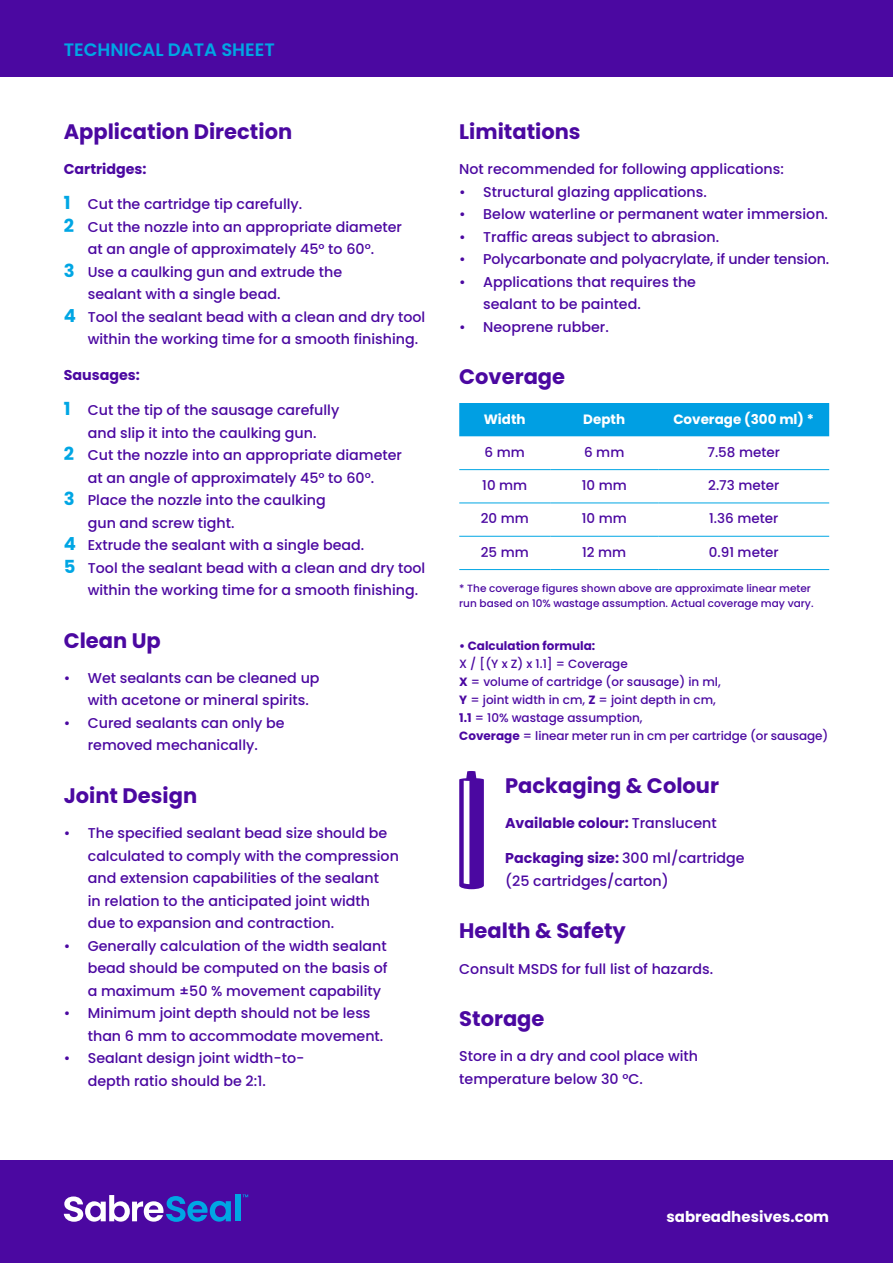
<style>
.page{position:relative;width:893px;height:1263px;background:#fff}
.page>*{position:absolute;margin:0;border:0;box-sizing:border-box;transform-origin:0 0}
.t1{font:700 21px "Poppins";color:#4b08a1}
.t2{font:600 18px "Poppins";color:#00a6e4}
.t3{font:700 15px "Poppins";color:#fff}
.t4{font:500 14.25px/22.5px "Poppins";color:#4b08a1}
.t5{font:700 14.25px "Poppins";color:#4b08a1}
.t6{font:500 13.5px "Poppins";color:#4b08a1}
.t7{font:700 13.5px "Poppins";color:#fff}
.t8{font:500 12px/18px "Poppins";color:#4b08a1}
.t9{font:700 12px "Poppins";color:#4b08a1}
.t10{font:500 10.5px/15px "Poppins";color:#4b08a1}
.s1{font-weight:700;font-size:18px;color:#00a6e4}
.s2{font-weight:700}
.s3{font-weight:500}
</style>
<div class="page">
<div style="left:0;top:1160px;width:893px;height:103px;background:#4b08a1"></div>
<div style="left:0;top:0;width:893px;height:77px;background:#4b08a1"></div>
<div style="left:235px;top:1194px;width:5px;height:27px;background:#00a6e4"></div>
<svg style="left:64px;top:1195px;width:167px;height:27px"></svg>
<svg style="left:243px;top:1194px;width:5px;height:3px"></svg>
<div style="left:459px;top:403px;width:370px;height:33px;background:#009fe3"></div>
<hr style="left:459px;top:469px;width:91px;height:1px;background:#00a6e4">
<hr style="left:550px;top:469px;width:108px;height:1px;background:#00a6e4">
<hr style="left:658px;top:469px;width:171px;height:1px;background:#00a6e4">
<hr style="left:459px;top:502px;width:91px;height:1px;background:#00a6e4">
<hr style="left:550px;top:502px;width:108px;height:1px;background:#00a6e4">
<hr style="left:658px;top:502px;width:171px;height:1px;background:#00a6e4">
<hr style="left:459px;top:536px;width:91px;height:1px;background:#00a6e4">
<hr style="left:550px;top:536px;width:108px;height:1px;background:#00a6e4">
<hr style="left:658px;top:536px;width:171px;height:1px;background:#00a6e4">
<hr style="left:459px;top:569px;width:91px;height:1px;background:#00a6e4">
<hr style="left:550px;top:569px;width:108px;height:1px;background:#00a6e4">
<hr style="left:658px;top:569px;width:171px;height:1px;background:#00a6e4">
<svg style="left:459px;top:771px;width:25px;height:118px"></svg>
<p class="t2" style="left:64px;top:39px;width:212px">TECHNICAL DATA SHEET</p>
<h1 class="t1" style="left:64px;top:119px;width:230px">Application Direction</h1>
<p class="t5" style="left:64px;top:161px;width:84px">Cartridges:</p>
<p class="t4" style="left:64px;top:193px;width:240px"><span class="s1">1</span> Cut the cartridge tip carefully.</p>
<p class="t4" style="left:64px;top:216px;width:340px"><span class="s1">2</span> Cut the nozzle into an appropriate diameter</p>
<p class="t4" style="left:88px;top:238px;width:288px">at an angle of approximately 45° to 60°.</p>
<p class="t4" style="left:64px;top:261px;width:280px"><span class="s1">3</span> Use a caulking gun and extrude the</p>
<p class="t4" style="left:88px;top:283px;width:194px">sealant with a single bead.</p>
<p class="t4" style="left:64px;top:306px;width:363px"><span class="s1">4</span> Tool the sealant bead with a clean and dry tool</p>
<p class="t4" style="left:88px;top:328px;width:332px">within the working time for a smooth finishing.</p>
<p class="t5" style="left:64px;top:366px;width:78px">Sausages:</p>
<p class="t4" style="left:64px;top:399px;width:277px"><span class="s1">1</span> Cut the tip of the sausage carefully</p>
<p class="t4" style="left:88px;top:421px;width:230px">and slip it into the caulking gun.</p>
<p class="t4" style="left:64px;top:444px;width:340px"><span class="s1">2</span> Cut the nozzle into an appropriate diameter</p>
<p class="t4" style="left:88px;top:466px;width:288px">at an angle of approximately 45° to 60°.</p>
<p class="t4" style="left:64px;top:489px;width:263px"><span class="s1">3</span> Place the nozzle into the caulking</p>
<p class="t4" style="left:88px;top:511px;width:148px">gun and screw tight.</p>
<p class="t4" style="left:64px;top:534px;width:302px"><span class="s1">4</span> Extrude the sealant with a single bead.</p>
<p class="t4" style="left:64px;top:556px;width:363px"><span class="s1">5</span> Tool the sealant bead with a clean and dry tool</p>
<p class="t4" style="left:88px;top:579px;width:332px">within the working time for a smooth finishing.</p>
<h1 class="t1" style="left:64px;top:628px;width:99px">Clean Up</h1>
<p class="t4" style="left:88px;top:667px;width:233px;text-indent:-24px">• Wet sealants can be cleaned up with acetone or mineral spirits.</p>
<p class="t4" style="left:64px;top:712px;width:222px;text-align:center">• Cured sealants can only be removed mechanically.</p>
<h1 class="t1" style="left:64px;top:783px;width:135px">Joint Design</h1>
<p class="t4" style="left:88px;top:822px;width:313px;text-indent:-24px">• The specified sealant bead size should be calculated to comply with the compression and extension capabilities of the sealant<br>in relation to the anticipated joint width due to expansion and contraction.</p>
<p class="t4" style="left:88px;top:934px;width:301px;text-align:justify;text-indent:-24px">• Generally calculation of the width sealant bead should be computed on the basis of a maximum ±50 % movement capability</p>
<p class="t4" style="left:88px;top:1002px;width:297px;text-indent:-24px">• Minimum joint depth should not be less than 6 mm to accommodate movement.</p>
<p class="t4" style="left:88px;top:1047px;width:218px;text-indent:-24px">• Sealant design joint width-to&shy;depth ratio should be 2:1.</p>
<h1 class="t1" style="left:459px;top:119px;width:123px">Limitations</h1>
<p class="t4" style="left:459px;top:158px;width:326px">Not recommended for following applications:</p>
<p class="t4" style="left:459px;top:181px;width:249px">• Structural glazing applications.</p>
<p class="t4" style="left:459px;top:203px;width:370px">• Below waterline or permanent water immersion.</p>
<p class="t4" style="left:459px;top:226px;width:261px">• Traffic areas subject to abrasion.</p>
<p class="t4" style="left:459px;top:248px;width:371px">• Polycarbonate and polyacrylate, if under tension.</p>
<p class="t4" style="left:483px;top:271px;width:214px;text-indent:-24px">• Applications that requires the sealant to be painted.</p>
<p class="t4" style="left:459px;top:316px;width:151px">• Neoprene rubber.</p>
<h1 class="t1" style="left:459px;top:365px;width:107px">Coverage</h1>
<p class="t7" style="left:484px;top:411px;width:43px">Width</p>
<p class="t7" style="left:583px;top:411px;width:43px">Depth</p>
<p class="t7" style="left:673px;top:411px;width:142px">Coverage (300 ml) *</p>
<p class="t6" style="left:485px;top:444px;width:42px">6 mm</p>
<p class="t6" style="left:584px;top:444px;width:42px">6 mm</p>
<p class="t6" style="left:707px;top:444px;width:74px">7.58 meter</p>
<p class="t6" style="left:482px;top:478px;width:46px">10 mm</p>
<p class="t6" style="left:582px;top:478px;width:46px">10 mm</p>
<p class="t6" style="left:708px;top:478px;width:73px">2.73 meter</p>
<p class="t6" style="left:481px;top:511px;width:50px">20 mm</p>
<p class="t6" style="left:582px;top:511px;width:46px">10 mm</p>
<p class="t6" style="left:709px;top:511px;width:71px">1.36 meter</p>
<p class="t6" style="left:481px;top:544px;width:49px">25 mm</p>
<p class="t6" style="left:582px;top:544px;width:46px">12 mm</p>
<p class="t6" style="left:709px;top:544px;width:71px">0.91 meter</p>
<p class="t10" style="left:459px;top:581px;width:356px">* The coverage figures shown above are approximate linear meter run based on 10% wastage assumption. Actual coverage may vary.</p>
<p class="t9" style="left:459px;top:639px;width:138px">• Calculation formula:</p>
<p class="t8" style="left:459px;top:655px;width:371px">X / [(Y x Z) x 1.1] = Coverage<br><span class="s2">X</span> = volume of cartridge (or sausage) in ml,<br><span class="s2">Y</span> = joint width in cm, <span class="s2">Z</span> = joint depth in cm,<br><span class="s2">1.1</span> = 10% wastage assumption,<br><span class="s2">Coverage</span> = linear meter run in cm per cartridge (or sausage)</p>
<h1 class="t1" style="left:505px;top:773px;width:215px">Packaging &amp; Colour</h1>
<p class="t5" style="left:505px;top:815px;width:213px">Available colour: <span class="s3">Translucent</span></p>
<p class="t4" style="left:505px;top:847px;width:241px"><span class="s2">Packaging size:</span> 300 ml/cartridge (25 cartridges/carton)</p>
<h1 class="t1" style="left:459px;top:919px;width:168px">Health &amp; Safety</h1>
<p class="t4" style="left:459px;top:957px;width:255px">Consult MSDS for full list of hazards.</p>
<h1 class="t1" style="left:459px;top:1006px;width:87px">Storage</h1>
<p class="t4" style="left:459px;top:1045px;width:240px">Store in a dry and cool place with temperature below 30 °C.</p>
<p class="t3" style="left:666px;top:1208px;width:164px">sabreadhesives.com</p>
</div>
